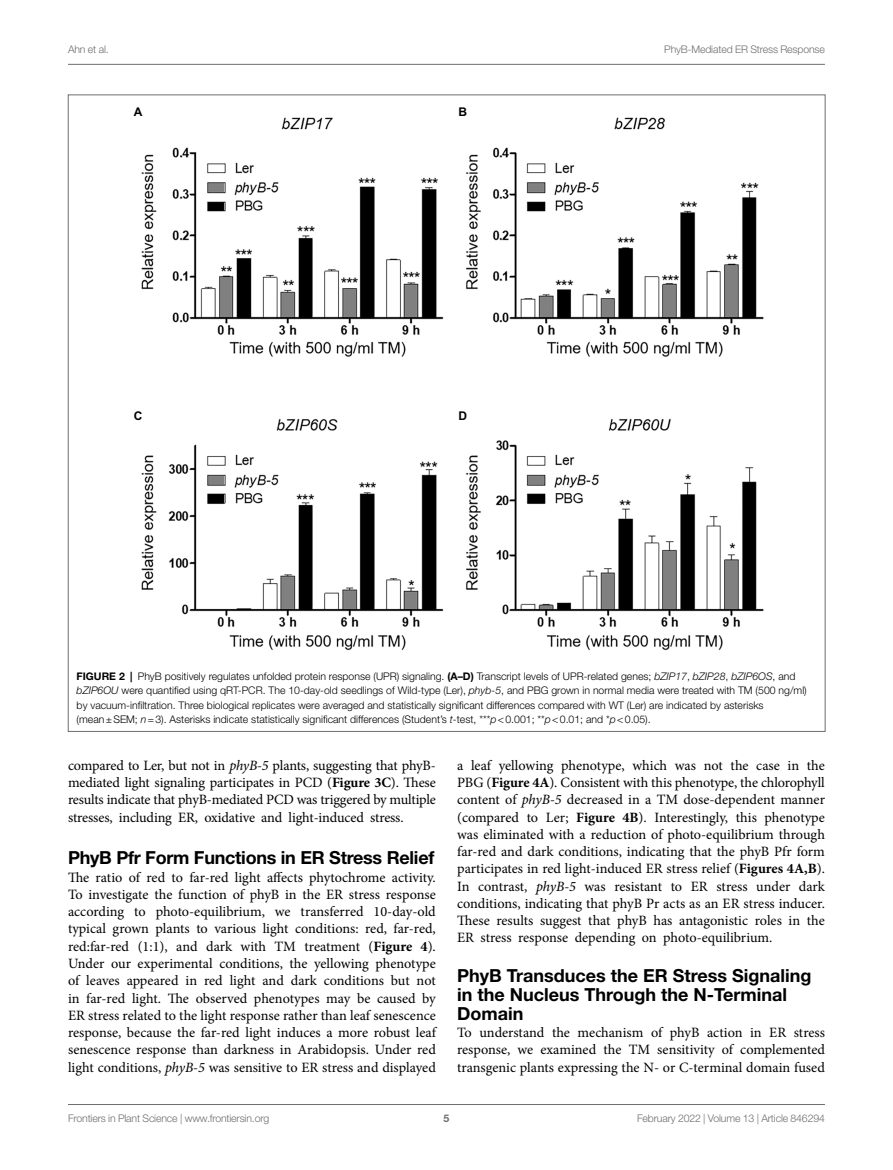
<style>
.page{position:relative;width:893px;height:1170px;background:#fff}
.page>*{position:absolute;margin:0;border:0;box-sizing:border-box;transform-origin:0 0}
.HEAD_2{font:700 18px/18.8px "Helvetica Neue LT Std";color:#000}
.TEXT_FLUSH{font:14.25px/17.2px "Minion Pro";letter-spacing:-.005em;color:#000;text-align:justify}
.t1{font:700 12px "Arial";color:#000}
.FIG_LEG{font:300 10.5px/14.2px "Helvetica Neue LT Std";color:#000}
.t2{font:300 10.5px "Helvetica Neue LT Std";letter-spacing:-.015em;color:#6d6e71}
.t3{font:700 10.5px "Helvetica Neue LT Std";color:#6d6e71}
.s1{font-weight:700}
.s2{font-style:italic}
</style>
<div class="page">
<hr style="left:68px;top:64px;width:757px;height:1px;background:#6d6e71">
<hr style="left:68px;top:1104px;width:757px;height:1px;background:#6d6e71">
<img style="left:141px;top:117px;width:623px;height:534px">
<p class="t2" style="left:68px;top:42px;width:42px">Ahn et al.</p>
<p class="t2" style="left:664px;top:42px;width:162px">PhyB-Mediated ER Stress Response</p>
<p class="t1" style="left:134px;top:103px;width:10px">A</p>
<p class="t1" style="left:459px;top:103px;width:10px">B</p>
<p class="t1" style="left:134px;top:407px;width:10px">C</p>
<p class="t1" style="left:459px;top:407px;width:10px">D</p>
<p class="FIG_LEG" style="left:77px;top:669px;width:732px"><span class="s1">FIGURE 2 |</span> PhyB positively regulates unfolded protein response (UPR) signaling. <span class="s1">(A–D)</span> Transcript levels of UPR-related genes; <span class="s2">bZIP17</span>, <span class="s2">bZIP28</span>, <span class="s2">bZIP6OS</span>, and <span class="s2">bZIP6OU</span> were quantified using qRT-PCR. The 10-day-old seedlings of Wild-type (Ler), <span class="s2">phyb-5</span>, and PBG grown in normal media were treated with TM (500 ng/ml) by vacuum-infiltration. Three biological replicates were averaged and statistically significant differences compared with WT (Ler) are indicated by asterisks (mean±SEM; <span class="s2">n</span>=3). Asterisks indicate statistically significant differences (Student’s <span class="s2">t</span>-test, ***<span class="s2">p</span>&lt;0.001; **<span class="s2">p</span>&lt;0.01; and *<span class="s2">p</span>&lt;0.05).</p>
<p class="TEXT_FLUSH" style="left:68px;top:756px;width:369px">compared to Ler, but not in <span class="s2">phyB-5</span> plants, suggesting that phyB&shy;mediated light signaling participates in PCD (<span class="s1">Figure 3C</span>). These results indicate that phyB-mediated PCD was triggered by multiple stresses, including ER, oxidative and light-induced stress.</p>
<p class="HEAD_2" style="left:68px;top:848px;width:368px">PhyB Pfr Form Functions in ER Stress Relief</p>
<p class="TEXT_FLUSH" style="left:68px;top:868px;width:369px">The ratio of red to far-red light affects phytochrome activity.<br>To investigate the function of phyB in the ER stress response according to photo-equilibrium, we transferred 10-day-old typical grown plants to various light conditions: red, far-red, red:far-red (1:1), and dark with TM treatment (<span class="s1">Figure 4</span>).<br>Under our experimental conditions, the yellowing phenotype of leaves appeared in red light and dark conditions but not in far-red light. The observed phenotypes may be caused by ER stress related to the light response rather than leaf senescence response, because the far-red light induces a more robust leaf senescence response than darkness in Arabidopsis. Under red light conditions, <span class="s2">phyB-5</span> was sensitive to ER stress and displayed</p>
<p class="TEXT_FLUSH" style="left:457px;top:756px;width:369px">a leaf yellowing phenotype, which was not the case in the PBG (<span class="s1">Figure 4A</span>). Consistent with this phenotype, the chlorophyll content of <span class="s2">phyB-5</span> decreased in a TM dose-dependent manner (compared to Ler; <span class="s1">Figure 4B</span>). Interestingly, this phenotype was eliminated with a reduction of photo-equilibrium through far-red and dark conditions, indicating that the phyB Pfr form participates in red light-induced ER stress relief (<span class="s1">Figures 4A,B</span>).<br>In contrast, <span class="s2">phyB-5</span> was resistant to ER stress under dark conditions, indicating that phyB Pr acts as an ER stress inducer.<br>These results suggest that phyB has antagonistic roles in the ER stress response depending on photo-equilibrium.</p>
<p class="HEAD_2" style="left:457px;top:965px;width:356px">PhyB Transduces the ER Stress Signaling in the Nucleus Through the N-Terminal<br>Domain</p>
<p class="TEXT_FLUSH" style="left:457px;top:1023px;width:369px">To understand the mechanism of phyB action in ER stress response, we examined the TM sensitivity of complemented transgenic plants expressing the N- or C-terminal domain fused</p>
<p class="t2" style="left:68px;top:1111px;width:203px">Frontiers in Plant Science | www.frontiersin.org</p>
<p class="t3" style="left:444px;top:1111px;width:7px">5</p>
<p class="t2" style="left:637px;top:1111px;width:189px">February 2022 | Volume 13 | Article 846294</p>
</div>
